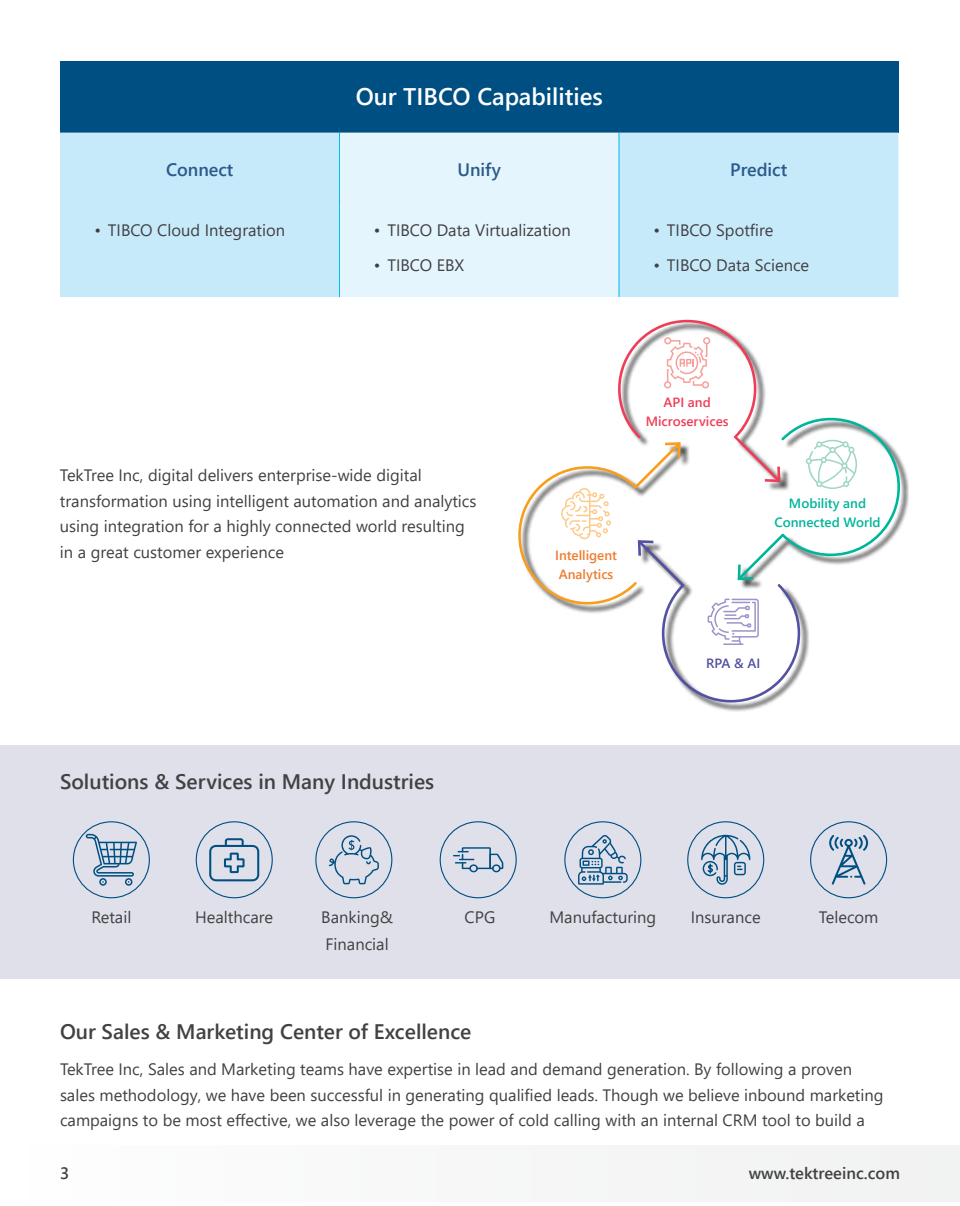
<style>
.page{position:relative;width:960px;height:1206px;background:#fff}
.page>*{position:absolute;margin:0;border:0;box-sizing:border-box;transform-origin:0 0}
.t1{font:600 24px "Segoe UI";color:#fff}
.t2{font:600 21px "Segoe UI";color:#414042}
.t3{font:600 18px "Segoe UI";color:#2b5a8a}
.t4{font:16.5px/25.5px "Segoe UI";color:#414042}
.t5{font:600 16.5px "Segoe UI";color:#414042}
.t6{font:600 13.35px/18.5px "Segoe UI";color:#01b59a;text-align:center}
.t7{font:600 13.35px/18.5px "Segoe UI";color:#ed7d30}
.t8{font:600 13.35px/18.5px "Segoe UI";color:#ef3d57;text-align:center}
.t9{font:600 13.35px "Segoe UI";color:#5251a2}
</style>
<div class="page">
<div style="left:1px;top:1145px;width:958px;height:57px;background:#f7f7f7"></div>
<div style="left:60px;top:61px;width:838px;height:72px;background:#004f83"></div>
<div style="left:60px;top:133px;width:838px;height:164px;background:#c7eafb"></div>
<div style="left:340px;top:133px;width:279px;height:164px;background:#e4f5fd"></div>
<hr style="left:339px;top:133px;width:1px;height:73px;background:#00b9f1">
<hr style="left:619px;top:133px;width:1px;height:73px;background:#00b9f1">
<hr style="left:339px;top:206px;width:1px;height:91px;background:#00b9f1">
<hr style="left:619px;top:206px;width:1px;height:91px;background:#00b9f1">
<div style="left:520px;top:322px;width:389px;height:390px;background:#000;opacity:.75"></div>
<svg style="left:518px;top:320px;width:382px;height:383px"></svg>
<div style="left:0;top:745px;width:960px;height:234px;background:#dfe0e9"></div>
<svg style="left:86px;top:834px;width:51px;height:52px"></svg>
<div style="left:73px;top:821px;width:77px;height:77px;border:1px solid #004f83;border-radius:50%"></div>
<svg style="left:209px;top:838px;width:50px;height:43px"></svg>
<div style="left:196px;top:821px;width:77px;height:77px;border:1px solid #004f83;border-radius:50%"></div>
<svg style="left:329px;top:835px;width:50px;height:49px"></svg>
<div style="left:315px;top:821px;width:77px;height:77px;border:1px solid #004f83;border-radius:50%"></div>
<svg style="left:453px;top:847px;width:50px;height:25px"></svg>
<div style="left:440px;top:821px;width:77px;height:77px;border:1px solid #004f83;border-radius:50%"></div>
<svg style="left:578px;top:835px;width:50px;height:50px"></svg>
<div style="left:564px;top:821px;width:77px;height:77px;border:1px solid #004f83;border-radius:50%"></div>
<svg style="left:701px;top:835px;width:49px;height:50px"></svg>
<div style="left:687px;top:821px;width:77px;height:77px;border:1px solid #004f83;border-radius:50%"></div>
<svg style="left:829px;top:835px;width:39px;height:50px"></svg>
<div style="left:810px;top:821px;width:77px;height:77px;border:1px solid #004f83;border-radius:50%"></div>
<h1 class="t1" style="left:356px;top:74px;width:249px">Our TIBCO Capabilities</h1>
<p class="t3" style="left:166px;top:153px;width:69px">Connect</p>
<p class="t3" style="left:457px;top:153px;width:45px">Unify</p>
<p class="t3" style="left:730px;top:153px;width:59px">Predict</p>
<p class="t4" style="left:94px;top:216px;width:192px">• TIBCO Cloud Integration</p>
<p class="t4" style="left:374px;top:216px;width:198px">• TIBCO Data Virtualization</p>
<p class="t4" style="left:374px;top:251px;width:92px">• TIBCO EBX</p>
<p class="t4" style="left:653px;top:216px;width:121px">• TIBCO Spotfire</p>
<p class="t4" style="left:653px;top:251px;width:157px">• TIBCO Data Science</p>
<p class="t4" style="left:60px;top:461px;width:418px">TekTree Inc, digital delivers enterprise-wide digital transformation using intelligent automation and analytics using integration for a highly connected world resulting in a great customer experience</p>
<p class="t2" style="left:60px;top:762px;width:376px">Solutions &amp; Services in Many Industries</p>
<p class="t8" style="left:646px;top:392px;width:84px">API and<br>Microservices</p>
<p class="t7" style="left:555px;top:545px;width:63px">Intelligent<br>Analytics</p>
<p class="t6" style="left:774px;top:493px;width:108px">Mobility and<br>Connected World</p>
<p class="t9" style="left:706px;top:651px;width:56px">RPA &amp; AI</p>
<p class="t4" style="left:91px;top:902px;width:41px">Retail</p>
<p class="t4" style="left:195px;top:902px;width:80px">Healthcare</p>
<p class="t4" style="left:321px;top:902px;width:73px">Banking&amp;</p>
<p class="t4" style="left:465px;top:902px;width:32px">CPG</p>
<p class="t4" style="left:549px;top:902px;width:108px">Manufacturing</p>
<p class="t4" style="left:326px;top:929px;width:65px">Financial</p>
<p class="t2" style="left:60px;top:1012px;width:413px">Our Sales &amp; Marketing Center of Excellence</p>
<p class="t4" style="left:691px;top:902px;width:71px">Insurance</p>
<p class="t4" style="left:819px;top:902px;width:61px">Telecom</p>
<p class="t4" style="left:60px;top:1055px;width:825px">TekTree Inc, Sales and Marketing teams have expertise in lead and demand generation. By following a proven sales methodology, we have been successful in generating qualified leads. Though we believe inbound marketing campaigns to be most effective, we also leverage the power of cold calling with an internal CRM tool to build a</p>
<p class="t5" style="left:60px;top:1158px;width:11px">3</p>
<p class="t5" style="left:749px;top:1158px;width:153px">www.tektreeinc.com</p>
</div>
